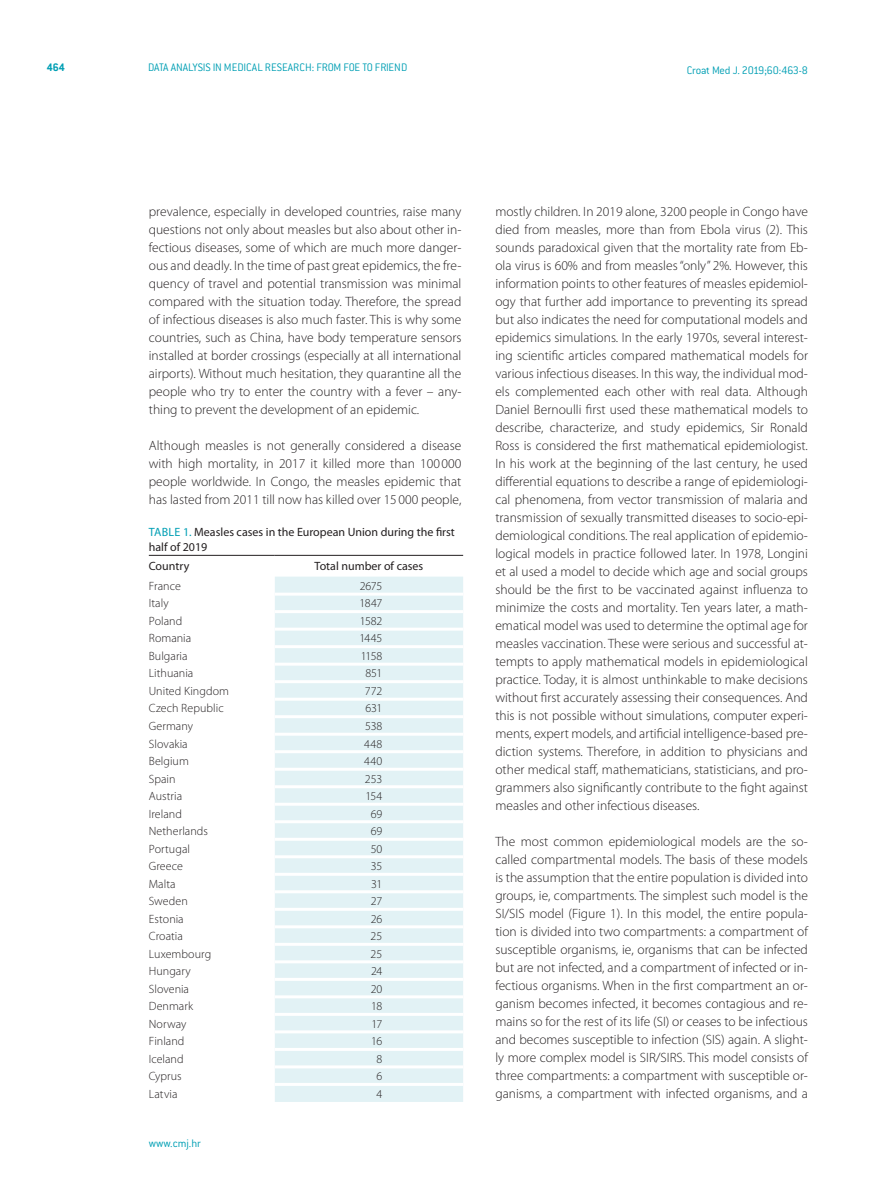
<style>
.page{position:relative;width:893px;height:1191px;background:#fff}
.page>*{position:absolute;margin:0;border:0;box-sizing:border-box;transform-origin:0 0}
.t1{font:300 13.5px/18px "Myriad Pro";color:#231f20;text-align:justify}
.t2{font:300 12px "Myriad Pro";color:#231f20}
.t3{font:12px/15px "Myriad Pro";color:#231f20}
.t4{font:300 12px "ITC Conduit LTCE";letter-spacing:-.01em;color:#009fb4}
.t5{font:700 12px "ITC Conduit LTCE";color:#009fb4}
.s1{color:#009fb4}
</style>
<div class="page">
<div style="left:275px;top:576px;width:188px;height:526px;background:#e2f2f5"></div>
<hr style="left:149px;top:555px;width:126px;height:1px;background:#231f20">
<hr style="left:275px;top:555px;width:188px;height:1px;background:#231f20">
<hr style="left:275px;top:592px;width:188px;height:3px;background:#fff">
<hr style="left:275px;top:610px;width:188px;height:3px;background:#fff">
<hr style="left:275px;top:627px;width:188px;height:3px;background:#fff">
<hr style="left:275px;top:645px;width:188px;height:3px;background:#fff">
<hr style="left:275px;top:662px;width:188px;height:3px;background:#fff">
<hr style="left:275px;top:680px;width:188px;height:3px;background:#fff">
<hr style="left:275px;top:697px;width:188px;height:3px;background:#fff">
<hr style="left:275px;top:715px;width:188px;height:3px;background:#fff">
<hr style="left:275px;top:732px;width:188px;height:3px;background:#fff">
<hr style="left:275px;top:750px;width:188px;height:3px;background:#fff">
<hr style="left:275px;top:767px;width:188px;height:3px;background:#fff">
<hr style="left:275px;top:785px;width:188px;height:3px;background:#fff">
<hr style="left:275px;top:802px;width:188px;height:3px;background:#fff">
<hr style="left:275px;top:820px;width:188px;height:3px;background:#fff">
<hr style="left:275px;top:837px;width:188px;height:3px;background:#fff">
<hr style="left:275px;top:855px;width:188px;height:3px;background:#fff">
<hr style="left:275px;top:872px;width:188px;height:3px;background:#fff">
<hr style="left:275px;top:890px;width:188px;height:3px;background:#fff">
<hr style="left:275px;top:907px;width:188px;height:3px;background:#fff">
<hr style="left:275px;top:925px;width:188px;height:3px;background:#fff">
<hr style="left:275px;top:942px;width:188px;height:3px;background:#fff">
<hr style="left:275px;top:960px;width:188px;height:3px;background:#fff">
<hr style="left:275px;top:977px;width:188px;height:3px;background:#fff">
<hr style="left:275px;top:995px;width:188px;height:3px;background:#fff">
<hr style="left:275px;top:1013px;width:188px;height:3px;background:#fff">
<hr style="left:275px;top:1030px;width:188px;height:3px;background:#fff">
<hr style="left:275px;top:1048px;width:188px;height:3px;background:#fff">
<hr style="left:275px;top:1065px;width:188px;height:3px;background:#fff">
<hr style="left:275px;top:1083px;width:188px;height:3px;background:#fff">
<p class="t5" style="left:47px;top:60px;width:20px">464</p>
<p class="t4" style="left:148px;top:61px;width:261px">DATA ANALYSIS IN MEDICAL RESEARCH: FROM FOE TO FRIEND</p>
<p class="t4" style="left:687px;top:63px;width:123px">Croat Med J. 2019;60:463-8</p>
<p class="t1" style="left:149px;top:202px;width:314px">prevalence, especially in developed countries, raise many questions not only about measles but also about other in&shy;fectious diseases, some of which are much more danger&shy;ous and deadly. In the time of past great epidemics, the fre&shy;quency of travel and potential transmission was minimal compared with the situation today. Therefore, the spread of infectious diseases is also much faster. This is why some countries, such as China, have body temperature sensors installed at border crossings (especially at all international airports). Without much hesitation, they quarantine all the people who try to enter the country with a fever – any&shy;thing to prevent the development of an epidemic.</p>
<p class="t1" style="left:149px;top:436px;width:314px">Although measles is not generally considered a disease with high mortality, in 2017 it killed more than 100 000 people worldwide. In Congo, the measles epidemic that has lasted from 2011 till now has killed over 15 000 people,</p>
<p class="t3" style="left:149px;top:524px;width:308px"><span class="s1">Table 1.</span> Measles cases in the European Union during the first half of 2019</p>
<p class="t3" style="left:149px;top:559px;width:42px">Country</p>
<p class="t3" style="left:315px;top:559px;width:110px">Total number of cases</p>
<p class="t2" style="left:149px;top:578px;width:34px">France</p>
<p class="t2" style="left:360px;top:578px;width:24px">2675</p>
<p class="t2" style="left:149px;top:596px;width:21px">Italy</p>
<p class="t2" style="left:360px;top:596px;width:24px">1847</p>
<p class="t2" style="left:149px;top:613px;width:35px">Poland</p>
<p class="t2" style="left:360px;top:613px;width:24px">1582</p>
<p class="t2" style="left:149px;top:631px;width:44px">Romania</p>
<p class="t2" style="left:359px;top:631px;width:24px">1445</p>
<p class="t2" style="left:149px;top:648px;width:40px">Bulgaria</p>
<p class="t2" style="left:361px;top:648px;width:23px">1158</p>
<p class="t2" style="left:149px;top:666px;width:46px">Lithuania</p>
<p class="t2" style="left:365px;top:666px;width:18px">851</p>
<p class="t2" style="left:149px;top:683px;width:82px">United Kingdom</p>
<p class="t2" style="left:365px;top:683px;width:19px">772</p>
<p class="t2" style="left:149px;top:701px;width:76px">Czech Republic</p>
<p class="t2" style="left:366px;top:701px;width:18px">631</p>
<p class="t2" style="left:149px;top:718px;width:46px">Germany</p>
<p class="t2" style="left:365px;top:718px;width:19px">538</p>
<p class="t2" style="left:149px;top:736px;width:40px">Slovakia</p>
<p class="t2" style="left:364px;top:736px;width:20px">448</p>
<p class="t2" style="left:149px;top:754px;width:42px">Belgium</p>
<p class="t2" style="left:364px;top:754px;width:20px">440</p>
<p class="t2" style="left:149px;top:771px;width:28px">Spain</p>
<p class="t2" style="left:365px;top:771px;width:19px">253</p>
<p class="t2" style="left:149px;top:789px;width:35px">Austria</p>
<p class="t2" style="left:365px;top:789px;width:18px">154</p>
<p class="t2" style="left:149px;top:806px;width:35px">Ireland</p>
<p class="t2" style="left:371px;top:806px;width:13px">69</p>
<p class="t2" style="left:149px;top:824px;width:61px">Netherlands</p>
<p class="t2" style="left:371px;top:824px;width:13px">69</p>
<p class="t2" style="left:149px;top:841px;width:43px">Portugal</p>
<p class="t2" style="left:371px;top:841px;width:13px">50</p>
<p class="t2" style="left:149px;top:859px;width:36px">Greece</p>
<p class="t2" style="left:371px;top:859px;width:13px">35</p>
<p class="t2" style="left:149px;top:876px;width:28px">Malta</p>
<p class="t2" style="left:371px;top:876px;width:13px">31</p>
<p class="t2" style="left:149px;top:894px;width:41px">Sweden</p>
<p class="t2" style="left:371px;top:894px;width:13px">27</p>
<p class="t2" style="left:149px;top:911px;width:36px">Estonia</p>
<p class="t2" style="left:371px;top:911px;width:13px">26</p>
<p class="t2" style="left:149px;top:929px;width:35px">Croatia</p>
<p class="t2" style="left:371px;top:929px;width:13px">25</p>
<p class="t2" style="left:149px;top:946px;width:64px">Luxembourg</p>
<p class="t2" style="left:371px;top:946px;width:13px">25</p>
<p class="t2" style="left:149px;top:964px;width:43px">Hungary</p>
<p class="t2" style="left:371px;top:964px;width:13px">24</p>
<p class="t2" style="left:149px;top:981px;width:42px">Slovenia</p>
<p class="t2" style="left:371px;top:981px;width:13px">20</p>
<p class="t2" style="left:149px;top:999px;width:46px">Denmark</p>
<p class="t2" style="left:371px;top:999px;width:13px">18</p>
<p class="t2" style="left:149px;top:1016px;width:39px">Norway</p>
<p class="t2" style="left:372px;top:1016px;width:12px">17</p>
<p class="t2" style="left:149px;top:1034px;width:37px">Finland</p>
<p class="t2" style="left:371px;top:1034px;width:13px">16</p>
<p class="t2" style="left:149px;top:1051px;width:36px">Iceland</p>
<p class="t2" style="left:376px;top:1051px;width:7px">8</p>
<p class="t2" style="left:149px;top:1069px;width:34px">Cyprus</p>
<p class="t2" style="left:376px;top:1069px;width:7px">6</p>
<p class="t2" style="left:149px;top:1086px;width:30px">Latvia</p>
<p class="t2" style="left:376px;top:1086px;width:7px">4</p>
<p class="t4" style="left:149px;top:1136px;width:54px">www.cmj.hr</p>
<p class="t1" style="left:495px;top:202px;width:314px">mostly children. In 2019 alone, 3200 people in Congo have died from measles, more than from Ebola virus (2). This sounds paradoxical given that the mortality rate from Eb&shy;ola virus is 60% and from measles “only” 2%. However, this information points to other features of measles epidemiol&shy;ogy that further add importance to preventing its spread but also indicates the need for computational models and epidemics simulations. In the early 1970s, several interest&shy;ing scientific articles compared mathematical models for various infectious diseases. In this way, the individual mod&shy;els complemented each other with real data. Although Daniel Bernoulli first used these mathematical models to describe, characterize, and study epidemics, Sir Ronald Ross is considered the first mathematical epidemiologist.<br>In his work at the beginning of the last century, he used differential equations to describe a range of epidemiologi&shy;cal phenomena, from vector transmission of malaria and transmission of sexually transmitted diseases to socio-epi&shy;demiological conditions. The real application of epidemio&shy;logical models in practice followed later. In 1978, Longini et al used a model to decide which age and social groups should be the first to be vaccinated against influenza to minimize the costs and mortality. Ten years later, a math&shy;ematical model was used to determine the optimal age for measles vaccination. These were serious and successful at&shy;tempts to apply mathematical models in epidemiological practice. Today, it is almost unthinkable to make decisions without first accurately assessing their consequences. And this is not possible without simulations, computer experi&shy;ments, expert models, and artificial intelligence-based pre&shy;diction systems. Therefore, in addition to physicians and other medical staff, mathematicians, statisticians, and pro&shy;grammers also significantly contribute to the fight against measles and other infectious diseases.</p>
<p class="t1" style="left:495px;top:832px;width:314px">The most common epidemiological models are the so&shy;called compartmental models. The basis of these models is the assumption that the entire population is divided into groups, ie, compartments. The simplest such model is the SI/SIS model (Figure 1). In this model, the entire popula&shy;tion is divided into two compartments: a compartment of susceptible organisms, ie, organisms that can be infected but are not infected, and a compartment of infected or in&shy;fectious organisms. When in the first compartment an or&shy;ganism becomes infected, it becomes contagious and re&shy;mains so for the rest of its life (SI) or ceases to be infectious and becomes susceptible to infection (SIS) again. A slight&shy;ly more complex model is SIR/SIRS. This model consists of three compartments: a compartment with susceptible or&shy;ganisms, a compartment with infected organisms, and a</p>
</div>
